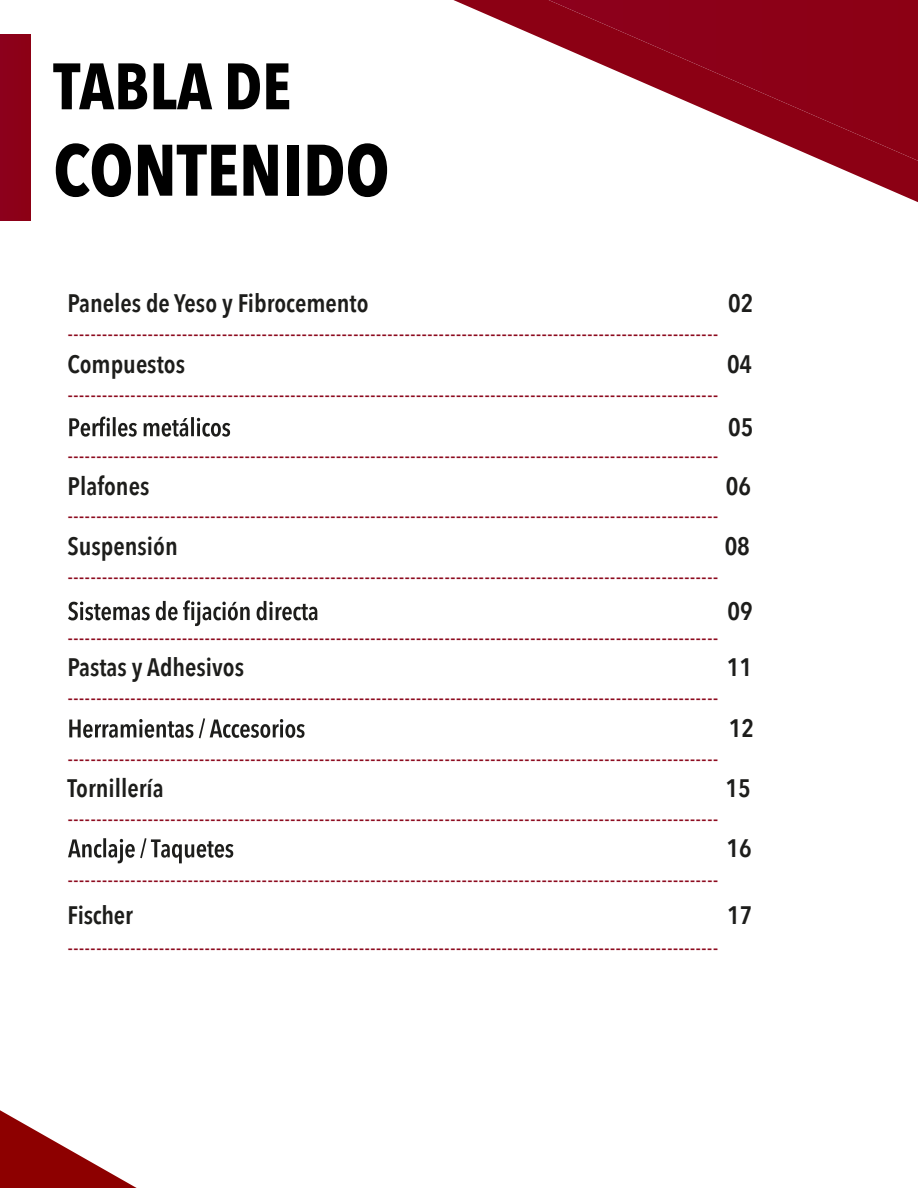
<style>
.page{position:relative;width:918px;height:1188px;background:#fff}
.page>*{position:absolute;margin:0;border:0;box-sizing:border-box;transform-origin:0 0}
.t1{font:700 72px "Avenir Next Condensed";color:#000}
.t2{font:700 64.8px "Avenir Next Condensed";color:#000}
.t3{font:25.2px "Avenir Next Condensed";color:#8c0a1e}
.t4{font:600 25.2px "Avenir Next Condensed";color:#1d1d1b}
</style>
<div class="page">
<svg style="left:453px;top:0;width:465px;height:202px"></svg>
<svg style="left:0;top:1110px;width:137px;height:78px"></svg>
<svg style="left:549px;top:0;width:369px;height:161px"></svg>
<svg style="left:69px;top:417px;width:161px;height:20px"></svg>
<svg style="left:68px;top:600px;width:249px;height:26px"></svg>
<svg style="left:68px;top:838px;width:165px;height:25px"></svg>
<svg style="left:69px;top:718px;width:236px;height:20px"></svg>
<div style="left:0;top:34px;width:30px;height:187px;background:#8c0018"></div>
<h2 class="t2" style="left:53px;top:47px;width:239px">TABLA DE</h2>
<h1 class="t1" style="left:53px;top:126px;width:338px">CONTENIDO</h1>
<p class="t4" style="left:68px;top:281px;width:303px">Paneles de Yeso y Fibrocemento</p>
<p class="t4" style="left:728px;top:281px;width:27px">02</p>
<p class="t3" style="left:68px;top:312px;width:652px">------------------------------------------------------------------------------------------------------------------</p>
<p class="t4" style="left:68px;top:342px;width:119px">Compuestos</p>
<p class="t4" style="left:727px;top:342px;width:27px">04</p>
<p class="t3" style="left:68px;top:373px;width:652px">------------------------------------------------------------------------------------------------------------------</p>
<p class="t4" style="left:728px;top:406px;width:27px">05</p>
<p class="t3" style="left:68px;top:433px;width:652px">------------------------------------------------------------------------------------------------------------------</p>
<p class="t4" style="left:68px;top:465px;width:83px">Plafones</p>
<p class="t4" style="left:726px;top:465px;width:27px">06</p>
<p class="t3" style="left:68px;top:494px;width:652px">------------------------------------------------------------------------------------------------------------------</p>
<p class="t4" style="left:68px;top:524px;width:112px">Suspensión</p>
<p class="t4" style="left:725px;top:524px;width:27px">08</p>
<p class="t3" style="left:68px;top:555px;width:652px">------------------------------------------------------------------------------------------------------------------</p>
<p class="t4" style="left:727px;top:589px;width:27px">09</p>
<p class="t3" style="left:68px;top:615px;width:652px">------------------------------------------------------------------------------------------------------------------</p>
<p class="t4" style="left:68px;top:645px;width:178px">Pastas y Adhesivos</p>
<p class="t4" style="left:727px;top:645px;width:27px">11</p>
<p class="t3" style="left:68px;top:676px;width:652px">------------------------------------------------------------------------------------------------------------------</p>
<p class="t4" style="left:729px;top:707px;width:27px">12</p>
<p class="t3" style="left:68px;top:736px;width:652px">------------------------------------------------------------------------------------------------------------------</p>
<p class="t4" style="left:68px;top:767px;width:98px">Tornillería</p>
<p class="t4" style="left:725px;top:767px;width:27px">15</p>
<p class="t3" style="left:68px;top:797px;width:652px">------------------------------------------------------------------------------------------------------------------</p>
<p class="t3" style="left:68px;top:858px;width:652px">------------------------------------------------------------------------------------------------------------------</p>
<p class="t4" style="left:726px;top:827px;width:27px">16</p>
<p class="t4" style="left:67px;top:893px;width:67px">Fischer</p>
<p class="t4" style="left:727px;top:893px;width:27px">17</p>
<p class="t3" style="left:67px;top:926px;width:652px">------------------------------------------------------------------------------------------------------------------</p>
</div>
